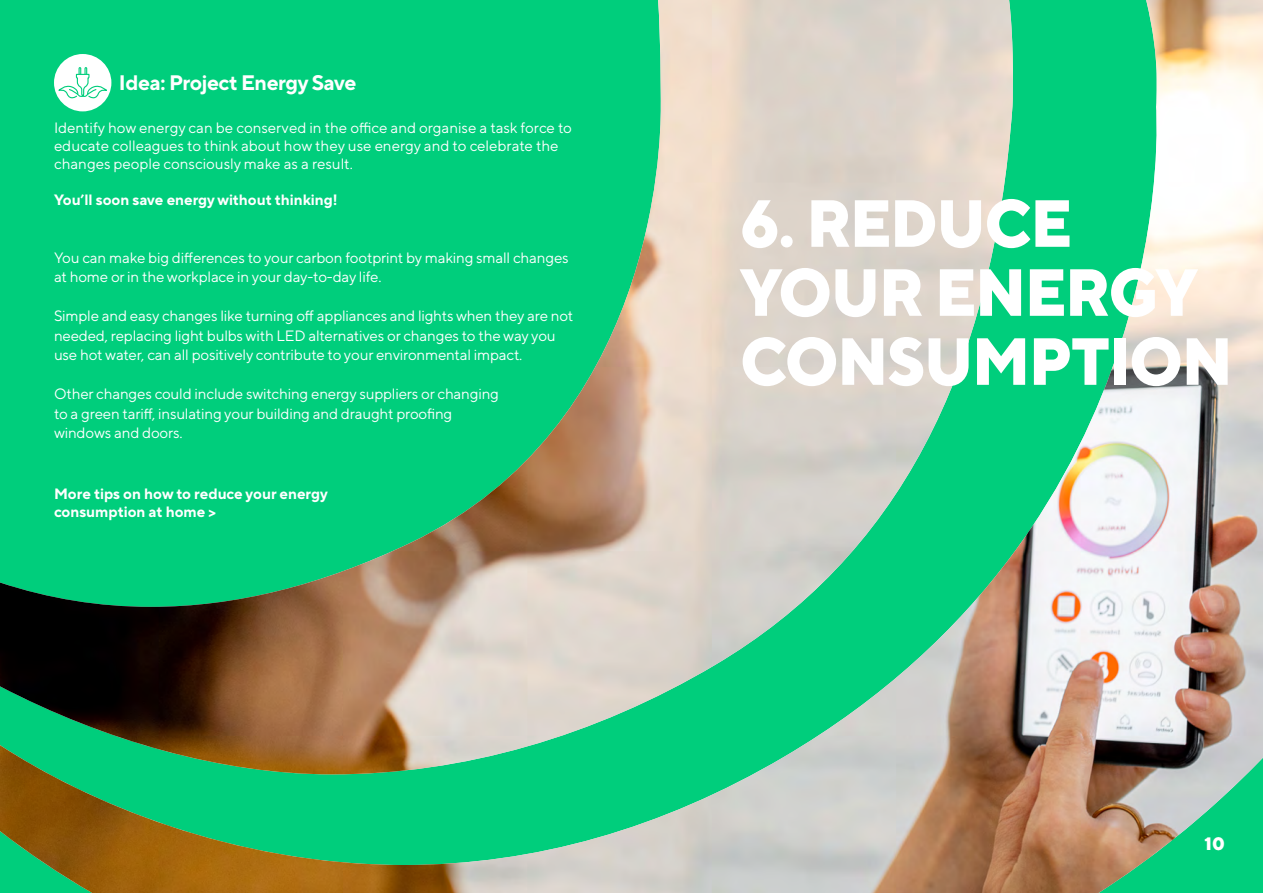
<style>
.page{position:relative;width:1263px;height:893px;background:#fff}
.page>*{position:absolute;margin:0;border:0;box-sizing:border-box;transform-origin:0 0}
.t1{font:800 66.45px/69px "TT Norms Pro";letter-spacing:-.02em;color:#fff;scale:.94 1}
.t2{font:700 21px "TT Norms Pro";letter-spacing:-.02em;color:#fff}
.t3{font:800 18px "TT Norms Pro";color:#fff}
.t4{font:15px/19.5px "TT Norms Pro";letter-spacing:-.01em;color:#fff}
.t5{font:700 15px/18px "TT Norms Pro";color:#fff}
</style>
<div class="page">
<img style="left:0;top:0;width:1263px;height:893px">
<div style="left:54px;top:54px;width:57px;height:57px;background:#fff;border-radius:50%"></div>
<svg style="left:58px;top:66px;width:50px;height:36px"></svg>
<h2 class="t2" style="left:119px;top:67px;width:239px">Idea: Project Energy Save</h2>
<p class="t4" style="left:54px;top:118px;width:519px;line-height:18px">Identify how energy can be conserved in the office and organise a task force to educate colleagues to think about how they use energy and to celebrate the changes people consciously make as a result.</p>
<p class="t5" style="left:54px;top:190px;width:285px">You’ll soon save energy without thinking!</p>
<p class="t4" style="left:54px;top:246px;width:516px">You can make big differences to your carbon footprint by making small changes at home or in the workplace in your day-to-day life.</p>
<p class="t4" style="left:54px;top:305px;width:521px">Simple and easy changes like turning off appliances and lights when they are not needed, replacing light bulbs with LED alternatives or changes to the way you use hot water, can all positively contribute to your environmental impact.</p>
<p class="t4" style="left:54px;top:383px;width:446px">Other changes could include switching energy suppliers or changing to a green tariff, insulating your building and draught proofing windows and doors.</p>
<p class="t5" style="left:54px;top:483px;width:275px">More tips on how to reduce your energy consumption at home &gt;</p>
<h1 class="t1" style="left:740px;top:184px;width:525px">6. REDUCE<br>YOUR ENERGY<br>CONSUMPTION</h1>
<p class="t3" style="left:1204px;top:830px;width:22px">10</p>
</div>
